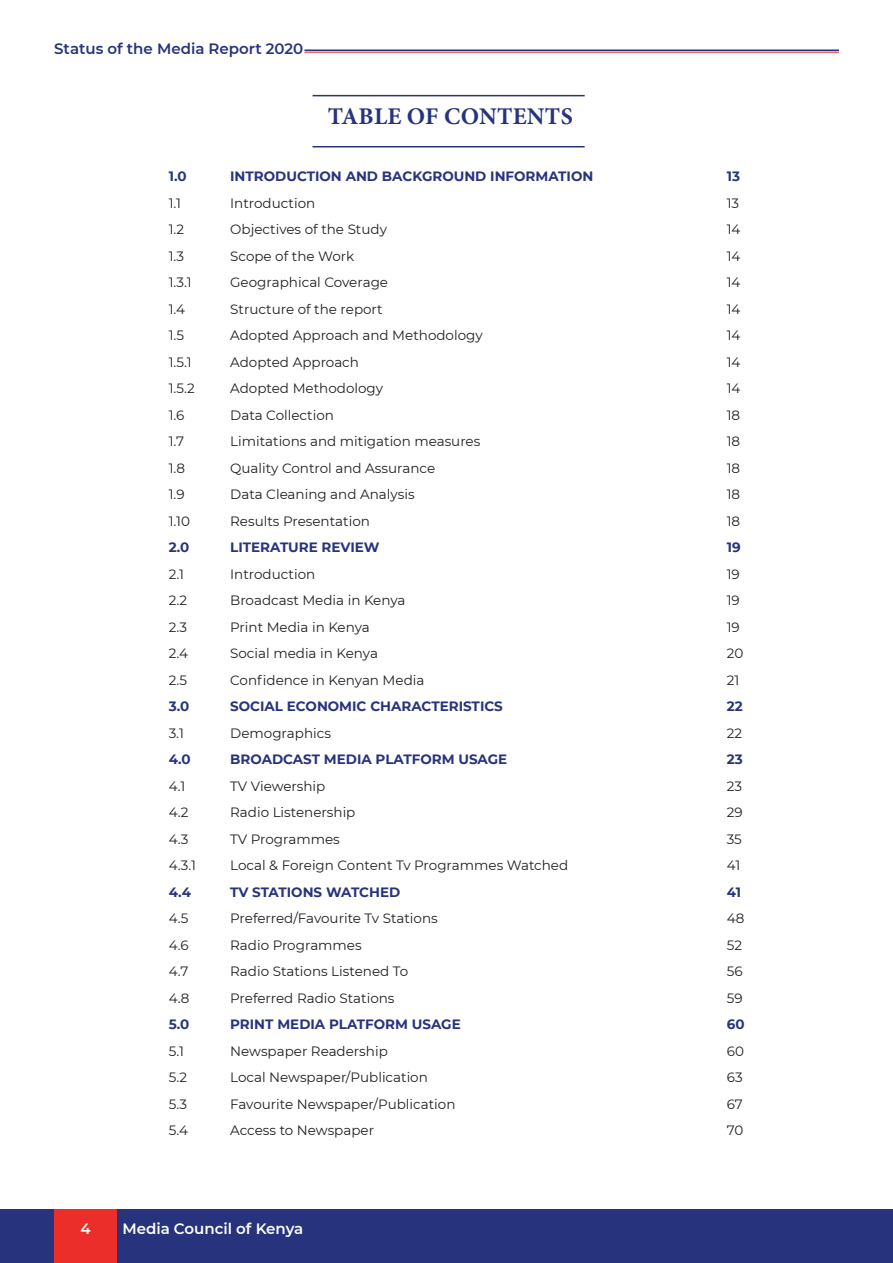
<style>
.page{position:relative;width:893px;height:1263px;background:#fff}
.page>*{position:absolute;margin:0;border:0;box-sizing:border-box;transform-origin:0 0}
.t1{font:700 24px "Minion Pro";letter-spacing:.01em;color:#27337c}
.t2{font:600 15px "Montserrat";color:#27337c}
.t3{font:600 15px "Montserrat";color:#fff}
.t4{font:13.5px "Montserrat";color:#231f20}
.t5{font:700 13.5px "Montserrat";color:#27337c}
</style>
<div class="page">
<div style="left:0;top:1209px;width:893px;height:54px;background:#27337c"></div>
<div style="left:54px;top:1209px;width:63px;height:54px;background:#eb2e2a"></div>
<hr style="left:304px;top:50px;width:535px;height:1px;background:#27337c">
<hr style="left:304px;top:52px;width:535px;height:1px;background:#eb2e2a">
<hr style="left:313px;top:95px;width:272px;height:1px;background:#27337c">
<hr style="left:313px;top:146px;width:272px;height:1px;background:#27337c">
<p class="t2" style="left:54px;top:38px;width:251px">Status of the Media Report 2020</p>
<p class="t1" style="left:328px;top:100px;width:246px">TABLE OF CONTENTS</p>
<p class="t5" style="left:169px;top:167px;width:19px">1.0</p>
<p class="t5" style="left:230px;top:167px;width:365px">INTRODUCTION AND BACKGROUND INFORMATION</p>
<p class="t5" style="left:727px;top:167px;width:15px">13</p>
<p class="t4" style="left:169px;top:194px;width:14px">1.1</p>
<p class="t4" style="left:230px;top:194px;width:87px">Introduction</p>
<p class="t4" style="left:727px;top:194px;width:14px">13</p>
<p class="t4" style="left:169px;top:220px;width:17px">1.2</p>
<p class="t4" style="left:230px;top:220px;width:158px">Objectives of the Study</p>
<p class="t4" style="left:727px;top:220px;width:15px">14</p>
<p class="t4" style="left:169px;top:247px;width:17px">1.3</p>
<p class="t4" style="left:230px;top:247px;width:126px">Scope of the Work</p>
<p class="t4" style="left:727px;top:247px;width:15px">14</p>
<p class="t4" style="left:169px;top:273px;width:25px">1.3.1</p>
<p class="t4" style="left:230px;top:273px;width:159px">Geographical Coverage</p>
<p class="t4" style="left:727px;top:273px;width:15px">14</p>
<p class="t4" style="left:169px;top:300px;width:18px">1.4</p>
<p class="t4" style="left:230px;top:300px;width:154px">Structure of the report</p>
<p class="t4" style="left:727px;top:300px;width:15px">14</p>
<p class="t4" style="left:169px;top:326px;width:17px">1.5</p>
<p class="t4" style="left:230px;top:326px;width:254px">Adopted Approach and Methodology</p>
<p class="t4" style="left:727px;top:326px;width:15px">14</p>
<p class="t4" style="left:169px;top:353px;width:24px">1.5.1</p>
<p class="t4" style="left:230px;top:353px;width:130px">Adopted Approach</p>
<p class="t4" style="left:727px;top:353px;width:15px">14</p>
<p class="t4" style="left:169px;top:379px;width:28px">1.5.2</p>
<p class="t4" style="left:230px;top:379px;width:154px">Adopted Methodology</p>
<p class="t4" style="left:727px;top:379px;width:15px">14</p>
<p class="t4" style="left:169px;top:406px;width:17px">1.6</p>
<p class="t4" style="left:230px;top:406px;width:105px">Data Collection</p>
<p class="t4" style="left:727px;top:406px;width:15px">18</p>
<p class="t4" style="left:169px;top:432px;width:17px">1.7</p>
<p class="t4" style="left:230px;top:432px;width:252px">Limitations and mitigation measures</p>
<p class="t4" style="left:727px;top:432px;width:15px">18</p>
<p class="t4" style="left:169px;top:459px;width:18px">1.8</p>
<p class="t4" style="left:230px;top:459px;width:206px">Quality Control and Assurance</p>
<p class="t4" style="left:727px;top:459px;width:15px">18</p>
<p class="t4" style="left:169px;top:485px;width:17px">1.9</p>
<p class="t4" style="left:230px;top:485px;width:186px">Data Cleaning and Analysis</p>
<p class="t4" style="left:727px;top:485px;width:15px">18</p>
<p class="t4" style="left:169px;top:512px;width:23px">1.10</p>
<p class="t4" style="left:230px;top:512px;width:141px">Results Presentation</p>
<p class="t4" style="left:727px;top:512px;width:15px">18</p>
<p class="t5" style="left:169px;top:538px;width:22px">2.0</p>
<p class="t5" style="left:230px;top:538px;width:151px">LITERATURE REVIEW</p>
<p class="t5" style="left:727px;top:538px;width:15px">19</p>
<p class="t4" style="left:169px;top:565px;width:17px">2.1</p>
<p class="t4" style="left:230px;top:565px;width:87px">Introduction</p>
<p class="t4" style="left:727px;top:565px;width:15px">19</p>
<p class="t4" style="left:169px;top:591px;width:20px">2.2</p>
<p class="t4" style="left:230px;top:591px;width:177px">Broadcast Media in Kenya</p>
<p class="t4" style="left:727px;top:591px;width:15px">19</p>
<p class="t4" style="left:169px;top:618px;width:20px">2.3</p>
<p class="t4" style="left:230px;top:618px;width:141px">Print Media in Kenya</p>
<p class="t4" style="left:727px;top:618px;width:15px">19</p>
<p class="t4" style="left:169px;top:644px;width:21px">2.4</p>
<p class="t4" style="left:230px;top:644px;width:149px">Social media in Kenya</p>
<p class="t4" style="left:727px;top:644px;width:18px">20</p>
<p class="t4" style="left:169px;top:671px;width:20px">2.5</p>
<p class="t4" style="left:230px;top:671px;width:196px">Confidence in Kenyan Media</p>
<p class="t4" style="left:727px;top:671px;width:14px">21</p>
<p class="t5" style="left:169px;top:697px;width:22px">3.0</p>
<p class="t5" style="left:230px;top:697px;width:274px">SOCIAL ECONOMIC CHARACTERISTICS</p>
<p class="t5" style="left:727px;top:697px;width:17px">22</p>
<p class="t4" style="left:169px;top:724px;width:17px">3.1</p>
<p class="t4" style="left:230px;top:724px;width:102px">Demographics</p>
<p class="t4" style="left:727px;top:724px;width:17px">22</p>
<p class="t5" style="left:169px;top:750px;width:24px">4.0</p>
<p class="t5" style="left:230px;top:750px;width:279px">BROADCAST MEDIA PLATFORM USAGE</p>
<p class="t5" style="left:727px;top:750px;width:17px">23</p>
<p class="t4" style="left:169px;top:777px;width:18px">4.1</p>
<p class="t4" style="left:230px;top:777px;width:97px">TV Viewership</p>
<p class="t4" style="left:727px;top:777px;width:17px">23</p>
<p class="t4" style="left:169px;top:803px;width:21px">4.2</p>
<p class="t4" style="left:230px;top:803px;width:127px">Radio Listenership</p>
<p class="t4" style="left:727px;top:803px;width:17px">29</p>
<p class="t4" style="left:169px;top:830px;width:21px">4.3</p>
<p class="t4" style="left:230px;top:830px;width:111px">TV Programmes</p>
<p class="t4" style="left:727px;top:830px;width:17px">35</p>
<p class="t4" style="left:169px;top:856px;width:29px">4.3.1</p>
<p class="t4" style="left:230px;top:856px;width:339px">Local &amp; Foreign Content Tv Programmes Watched</p>
<p class="t4" style="left:727px;top:856px;width:15px">41</p>
<p class="t5" style="left:169px;top:882px;width:24px">4.4</p>
<p class="t5" style="left:230px;top:882px;width:172px">TV STATIONS WATCHED</p>
<p class="t5" style="left:727px;top:882px;width:16px">41</p>
<p class="t4" style="left:169px;top:909px;width:21px">4.5</p>
<p class="t4" style="left:230px;top:909px;width:209px">Preferred/Favourite Tv Stations</p>
<p class="t4" style="left:727px;top:909px;width:19px">48</p>
<p class="t4" style="left:169px;top:936px;width:22px">4.6</p>
<p class="t4" style="left:230px;top:936px;width:133px">Radio Programmes</p>
<p class="t4" style="left:727px;top:936px;width:17px">52</p>
<p class="t4" style="left:169px;top:962px;width:21px">4.7</p>
<p class="t4" style="left:230px;top:962px;width:180px">Radio Stations Listened To</p>
<p class="t4" style="left:727px;top:962px;width:17px">56</p>
<p class="t4" style="left:169px;top:989px;width:22px">4.8</p>
<p class="t4" style="left:230px;top:989px;width:166px">Preferred Radio Stations</p>
<p class="t4" style="left:727px;top:989px;width:17px">59</p>
<p class="t5" style="left:169px;top:1015px;width:22px">5.0</p>
<p class="t5" style="left:230px;top:1015px;width:232px">PRINT MEDIA PLATFORM USAGE</p>
<p class="t5" style="left:727px;top:1015px;width:19px">60</p>
<p class="t4" style="left:169px;top:1042px;width:17px">5.1</p>
<p class="t4" style="left:230px;top:1042px;width:159px">Newspaper Readership</p>
<p class="t4" style="left:727px;top:1042px;width:19px">60</p>
<p class="t4" style="left:169px;top:1068px;width:20px">5.2</p>
<p class="t4" style="left:230px;top:1068px;width:199px">Local Newspaper/Publication</p>
<p class="t4" style="left:727px;top:1068px;width:17px">63</p>
<p class="t4" style="left:169px;top:1095px;width:20px">5.3</p>
<p class="t4" style="left:230px;top:1095px;width:227px">Favourite Newspaper/Publication</p>
<p class="t4" style="left:727px;top:1095px;width:18px">67</p>
<p class="t4" style="left:169px;top:1121px;width:21px">5.4</p>
<p class="t4" style="left:230px;top:1121px;width:145px">Access to Newspaper</p>
<p class="t4" style="left:727px;top:1121px;width:18px">70</p>
<p class="t3" style="left:80px;top:1218px;width:12px">4</p>
<p class="t3" style="left:122px;top:1218px;width:182px">Media Council of Kenya</p>
</div>
